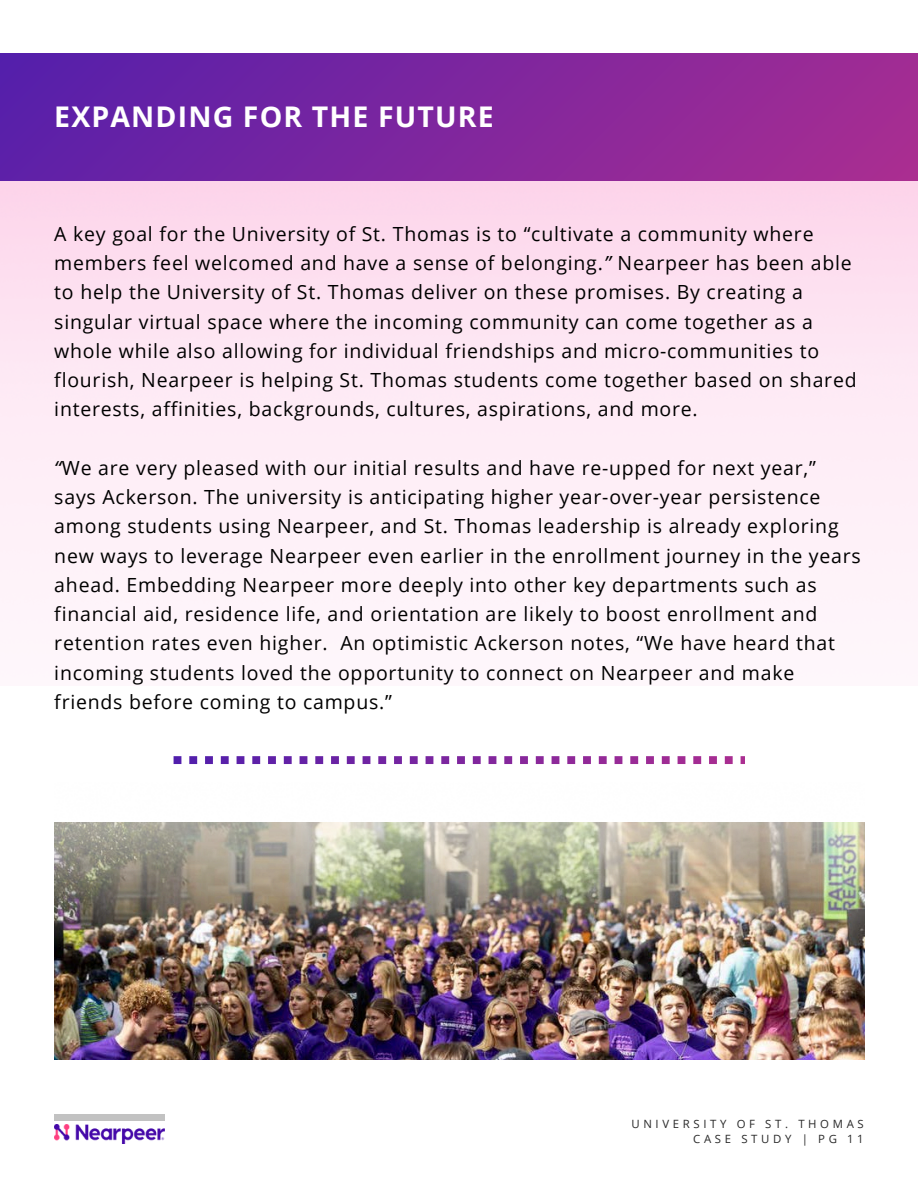
<style>
.page{position:relative;width:918px;height:1188px;background:#fff}
.page>*{position:absolute;margin:0;border:0;box-sizing:border-box;transform-origin:0 0}
.t1{font:700 28.5px "Open Sans";letter-spacing:.04em;color:#fff}
.t2{font:19.5px/29.2px "Open Sans";letter-spacing:.04em;color:#000}
.t3{font:11.4px "Open Sans";letter-spacing:.32em;color:#2a2a2a}
.s1{font-style:italic}
</style>
<div class="page">
<img style="left:0;top:180px;width:918px;height:449px">
<div style="left:54px;top:1115px;width:111px;height:5px;background:#c2c2c2"></div>
<img style="left:54px;top:1124px;width:110px;height:20px">
<svg style="left:174px;top:756px;width:571px;height:8px"></svg>
<img style="left:54px;top:949px;width:810px;height:111px">
<img style="left:54px;top:822px;width:810px;height:127px">
<div style="left:0;top:54px;width:918px;height:126px;background:linear-gradient(to right,#581faa,#a62d92)"></div>
<h2 class="t1" style="left:54px;top:97px;width:441px">EXPANDING FOR THE FUTURE</h2>
<h1 class="t2" style="left:54px;top:219px;width:804px">A key goal for the University of St. Thomas is to “cultivate a community where members feel welcomed and have a sense of belonging.<span class="s1">”</span> Nearpeer has been able to help the University of St. Thomas deliver on these promises. By creating a singular virtual space where the incoming community can come together as a whole while also allowing for individual friendships and micro-communities to flourish, Nearpeer is helping St. Thomas students come together based on shared interests, affinities, backgrounds, cultures, aspirations, and more.</h1>
<p class="t2" style="left:54px;top:453px;width:808px"><span class="s1">“</span>We are very pleased with our initial results and have re-upped for next year,” says Ackerson. The university is anticipating higher year-over-year persistence among students using Nearpeer, and St. Thomas leadership is already exploring new ways to leverage Nearpeer even earlier in the enrollment journey in the years ahead. Embedding Nearpeer more deeply into other key departments such as financial aid, residence life, and orientation are likely to boost enrollment and retention rates even higher. An optimistic Ackerson notes, “We have heard that incoming students loved the opportunity to connect on Nearpeer and make friends before coming to campus.”</p>
<h2 class="t3" style="left:631px;top:1116px;width:234px">UNIVERSITY OF ST. THOMAS</h2>
<p class="t3" style="left:693px;top:1131px;width:172px">CASE STUDY | PG 11</p>
</div>
